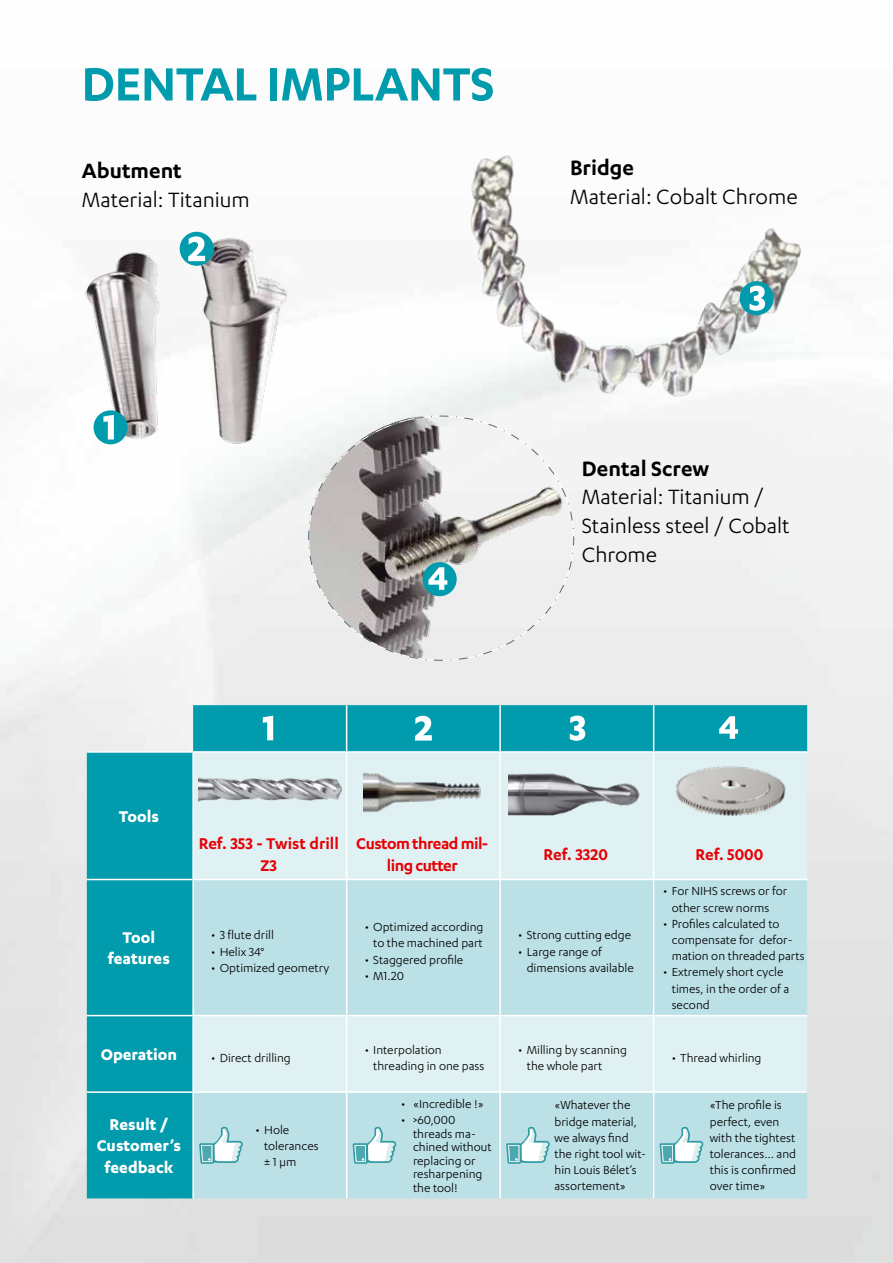
<style>
.page{position:relative;width:893px;height:1263px;background:#fff}
.page>*{position:absolute;margin:0;border:0;box-sizing:border-box;transform-origin:0 0}
.t1{font:600 54px "Karbon";letter-spacing:-.01em;color:#009bac}
.t2{font:24px/28.8px "Karbon";color:#000}
.t3{font:600 24px "Karbon";color:#000}
.t4{font:700 18px/21.6px "Karbon";color:#fff;text-align:center}
.t5{font:600 18px/21.6px "Karbon";letter-spacing:-.005em;color:#e60005;text-align:center}
.t6{font:600 18px/21.6px "Karbon";letter-spacing:-.03em;color:#e60005;text-align:center}
.t7{font:13.5px/16.2px "Karbon";color:#000}
</style>
<div class="page">
<img style="left:77px;top:207px;width:216px;height:254px">
<div style="left:94px;top:410px;width:34px;height:34px;background:#009bac;border-radius:50%"></div>
<svg style="left:103px;top:415px;width:11px;height:24px"></svg>
<div style="left:180px;top:232px;width:34px;height:34px;background:#009bac;border-radius:50%"></div>
<svg style="left:188px;top:236px;width:17px;height:25px"></svg>
<svg style="left:87px;top:705px;width:720px;height:493px;background:#10a0b0"></svg>
<div style="left:194px;top:753px;width:613px;height:126px;background:#e0f1f3"></div>
<svg style="left:194px;top:880px;width:613px;height:318px;background:#c4e4e9"></svg>
<hr style="left:346px;top:705px;width:1px;height:46px;background:#fff">
<hr style="left:87px;top:751px;width:106px;height:2px;background:#fff">
<hr style="left:193px;top:751px;width:51px;height:2px;background:#fff">
<hr style="left:192px;top:753px;width:2px;height:75px;background:#fff">
<hr style="left:244px;top:751px;width:103px;height:2px;background:#fff">
<hr style="left:347px;top:751px;width:51px;height:2px;background:#fff">
<hr style="left:346px;top:753px;width:1px;height:75px;background:#fff">
<hr style="left:398px;top:751px;width:102px;height:2px;background:#fff">
<hr style="left:500px;top:751px;width:51px;height:2px;background:#fff">
<hr style="left:551px;top:751px;width:103px;height:2px;background:#fff">
<hr style="left:654px;top:751px;width:51px;height:2px;background:#fff">
<hr style="left:705px;top:751px;width:102px;height:2px;background:#fff">
<hr style="left:192px;top:828px;width:2px;height:51px;background:#fff">
<hr style="left:346px;top:828px;width:1px;height:51px;background:#fff">
<hr style="left:87px;top:879px;width:106px;height:1px;background:#fff">
<hr style="left:193px;top:879px;width:51px;height:1px;background:#fff">
<hr style="left:192px;top:880px;width:2px;height:135px;background:#fff">
<hr style="left:244px;top:879px;width:103px;height:1px;background:#fff">
<hr style="left:347px;top:879px;width:51px;height:1px;background:#fff">
<hr style="left:346px;top:880px;width:1px;height:135px;background:#fff">
<hr style="left:398px;top:879px;width:102px;height:1px;background:#fff">
<hr style="left:500px;top:879px;width:51px;height:1px;background:#fff">
<hr style="left:551px;top:879px;width:103px;height:1px;background:#fff">
<hr style="left:654px;top:879px;width:51px;height:1px;background:#fff">
<hr style="left:705px;top:879px;width:102px;height:1px;background:#fff">
<hr style="left:87px;top:1015px;width:106px;height:1px;background:#fff">
<hr style="left:193px;top:1015px;width:51px;height:1px;background:#fff">
<hr style="left:192px;top:1016px;width:2px;height:75px;background:#fff">
<hr style="left:244px;top:1015px;width:103px;height:1px;background:#fff">
<hr style="left:347px;top:1015px;width:51px;height:1px;background:#fff">
<hr style="left:346px;top:1016px;width:1px;height:75px;background:#fff">
<hr style="left:398px;top:1015px;width:102px;height:1px;background:#fff">
<hr style="left:500px;top:1015px;width:51px;height:1px;background:#fff">
<hr style="left:551px;top:1015px;width:103px;height:1px;background:#fff">
<hr style="left:654px;top:1015px;width:51px;height:1px;background:#fff">
<hr style="left:705px;top:1015px;width:102px;height:1px;background:#fff">
<hr style="left:87px;top:1091px;width:106px;height:2px;background:#fff">
<hr style="left:193px;top:1091px;width:51px;height:2px;background:#fff">
<hr style="left:192px;top:1093px;width:2px;height:105px;background:#fff">
<hr style="left:244px;top:1091px;width:103px;height:2px;background:#fff">
<hr style="left:347px;top:1091px;width:51px;height:2px;background:#fff">
<hr style="left:346px;top:1093px;width:1px;height:105px;background:#fff">
<hr style="left:398px;top:1091px;width:102px;height:2px;background:#fff">
<hr style="left:500px;top:1091px;width:51px;height:2px;background:#fff">
<hr style="left:551px;top:1091px;width:103px;height:2px;background:#fff">
<hr style="left:654px;top:1091px;width:51px;height:2px;background:#fff">
<hr style="left:705px;top:1091px;width:102px;height:2px;background:#fff">
<hr style="left:499px;top:705px;width:2px;height:46px;background:#fff">
<hr style="left:499px;top:880px;width:2px;height:135px;background:#fff">
<hr style="left:499px;top:1016px;width:2px;height:75px;background:#fff">
<hr style="left:499px;top:1093px;width:2px;height:105px;background:#fff">
<hr style="left:499px;top:753px;width:2px;height:75px;background:#fff">
<hr style="left:499px;top:828px;width:2px;height:51px;background:#fff">
<hr style="left:653px;top:705px;width:1px;height:46px;background:#fff">
<hr style="left:653px;top:753px;width:1px;height:75px;background:#fff">
<hr style="left:653px;top:828px;width:1px;height:51px;background:#fff">
<hr style="left:653px;top:880px;width:1px;height:135px;background:#fff">
<hr style="left:653px;top:1016px;width:1px;height:75px;background:#fff">
<hr style="left:653px;top:1093px;width:1px;height:105px;background:#fff">
<div style="left:253px;top:711px;width:34px;height:34px;background:#009bac;border-radius:50%"></div>
<svg style="left:263px;top:716px;width:10px;height:24px"></svg>
<div style="left:406px;top:711px;width:34px;height:34px;background:#009bac;border-radius:50%"></div>
<svg style="left:415px;top:716px;width:17px;height:24px"></svg>
<div style="left:560px;top:711px;width:34px;height:34px;background:#009bac;border-radius:50%"></div>
<svg style="left:570px;top:715px;width:15px;height:26px"></svg>
<div style="left:713px;top:711px;width:34px;height:34px;background:#009bac;border-radius:50%"></div>
<svg style="left:719px;top:716px;width:19px;height:23px"></svg>
<img style="left:198px;top:773px;width:143px;height:32px">
<img style="left:363px;top:771px;width:120px;height:42px">
<img style="left:509px;top:770px;width:133px;height:50px">
<img style="left:671px;top:765px;width:120px;height:51px">
<svg style="left:199px;top:1127px;width:44px;height:37px"></svg>
<svg style="left:353px;top:1127px;width:43px;height:37px"></svg>
<svg style="left:506px;top:1127px;width:44px;height:37px"></svg>
<svg style="left:660px;top:1127px;width:43px;height:37px"></svg>
<img style="left:419px;top:154px;width:389px;height:284px">
<div style="left:740px;top:281px;width:34px;height:34px;background:#009bac;border-radius:50%"></div>
<svg style="left:749px;top:286px;width:16px;height:25px"></svg>
<svg style="left:306px;top:414px;width:270px;height:248px"></svg>
<svg style="left:308px;top:415px;width:266px;height:132px"></svg>
<svg style="left:308px;top:547px;width:266px;height:114px;background:#c8cac9"></svg>
<h1 class="t1" style="left:82px;top:54px;width:414px">DENTAL IMPLANTS</h1>
<h2 class="t3" style="left:82px;top:157px;width:102px">Abutment</h2>
<h2 class="t2" style="left:82px;top:184px;width:169px">Material: Titanium</h2>
<h2 class="t3" style="left:570px;top:154px;width:65px">Bridge</h2>
<h2 class="t2" style="left:570px;top:182px;width:229px">Material: Cobalt Chrome</h2>
<h3 class="t4" style="left:119px;top:805px;width:42px">Tools</h3>
<h2 class="t3" style="left:582px;top:455px;width:129px">Dental Screw</h2>
<h2 class="t2" style="left:582px;top:482px;width:210px">Material: Titanium /<br>Stainless steel / Cobalt<br>Chrome</h2>
<h3 class="t5" style="left:199px;top:832px;width:142px">Ref. 353 - Twist drill<br>Z3</h3>
<h3 class="t6" style="left:356px;top:832px;width:134px">Custom thread mil&shy;ling cutter</h3>
<h3 class="t5" style="left:544px;top:843px;width:66px">Ref. 3320</h3>
<h3 class="t5" style="left:695px;top:843px;width:69px">Ref. 5000</h3>
<h3 class="t4" style="left:108px;top:926px;width:63px">Tool features</h3>
<p class="t7" style="left:211px;top:927px;width:64px">• 3 flute drill</p>
<p class="t7" style="left:211px;top:943px;width:55px">• Helix 34°</p>
<p class="t7" style="left:211px;top:959px;width:120px">• Optimized geometry</p>
<p class="t7" style="left:365px;top:919px;width:120px;text-align:center">• Optimized according to the machined part</p>
<p class="t7" style="left:365px;top:951px;width:100px">• Staggered profile</p>
<p class="t7" style="left:365px;top:967px;width:41px">• M1.20</p>
<p class="t7" style="left:518px;top:927px;width:114px">• Strong cutting edge</p>
<p class="t7" style="left:527px;top:943px;width:109px;text-indent:-9px">• Large range of dimensions available</p>
<p class="t7" style="left:672px;top:883px;width:117px;text-indent:-9px">• For NIHS screws or for other screw norms</p>
<p class="t7" style="left:672px;top:915px;width:134px;text-indent:-9px">• Profiles calculated to compensate for defor&shy;mation on threaded parts</p>
<p class="t7" style="left:672px;top:964px;width:119px;text-indent:-9px">• Extremely short cycle times, in the order of a second</p>
<h3 class="t4" style="left:101px;top:1043px;width:78px">Operation</h3>
<p class="t7" style="left:211px;top:1049px;width:81px">• Direct drilling</p>
<p class="t7" style="left:373px;top:1041px;width:113px;text-indent:-9px">• Interpolation threading in one pass</p>
<p class="t7" style="left:527px;top:1041px;width:102px;text-indent:-9px">• Milling by scanning the whole part</p>
<p class="t7" style="left:672px;top:1049px;width:91px">• Thread whirling</p>
<h3 class="t4" style="left:97px;top:1113px;width:86px">Result /<br>Customer’s feedback</h3>
<p class="t7" style="left:264px;top:1121px;width:56px;text-indent:-9px">• Hole tolerances ± 1 µm</p>
<p class="t7" style="left:401px;top:1095px;width:84px">• «Incredible !»</p>
<p class="t7" style="left:413px;top:1113px;width:80px;line-height:13.5px;text-indent:-12px">• &gt;60,000 threads ma&shy;chined without replacing or resharpening the tool!</p>
<p class="t7" style="left:554px;top:1097px;width:93px">«Whatever the bridge material, we always find the right tool wit&shy;hin Louis Bélet’s assortement»</p>
<p class="t7" style="left:710px;top:1097px;width:88px">«The profile is perfect, even with the tightest tolerances… and this is confirmed over time»</p>
</div>
